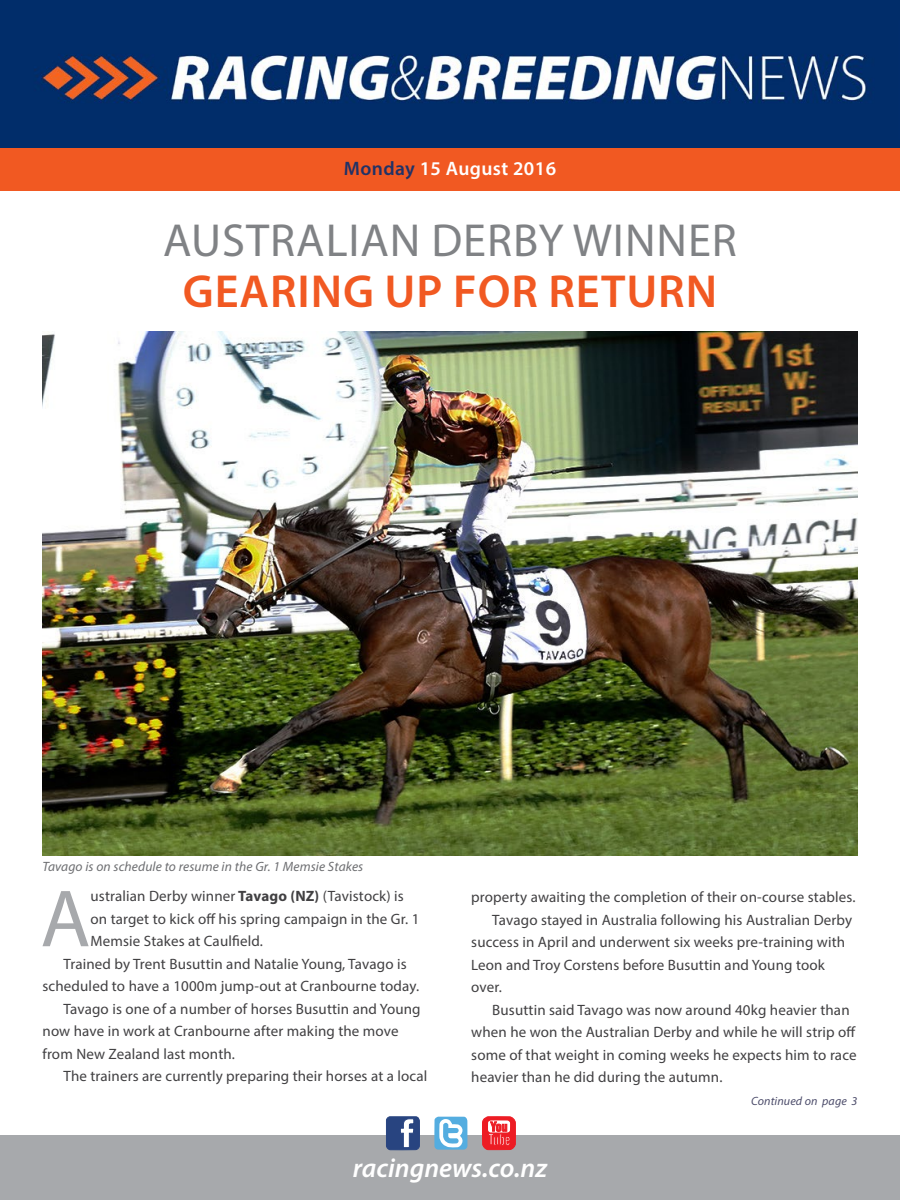
<style>
.page{position:relative;width:900px;height:1200px;background:#fff}
.page>*{position:absolute;margin:0;border:0;box-sizing:border-box;transform-origin:0 0}
.t1{font:81.75px "Myriad Pro";color:#a7a9ac}
.t2{font:46.5px "Myriad Pro";letter-spacing:.02em;color:#808285}
.t3{font:600 46.5px "Myriad Pro";letter-spacing:.02em;color:#f15922}
.t4{font:italic 600 27px "Myriad Pro";color:#fff}
.t5{font:600 19.5px "Myriad Pro";letter-spacing:.02em;color:#fff}
.t6{font:15px "Myriad Pro";letter-spacing:.01em;color:#414042}
.t7{font:italic 13.5px "Myriad Pro";letter-spacing:.01em;color:#6d6e71}
.t8{font:italic 12px "Myriad Pro";letter-spacing:.01em;color:#4d4d6b}
.s1{color:#203267}
.s2{font-weight:700}
</style>
<div class="page">
<div style="left:0;top:0;width:900px;height:159px;background:#012d6a"></div>
<img style="left:34px;top:54px;width:833px;height:49px">
<div style="left:0;top:148px;width:900px;height:43px;background:#f15922"></div>
<div style="left:0;top:1136px;width:900px;height:64px;background:#a7a9ac"></div>
<svg style="left:386px;top:1117px;width:34px;height:33px"></svg>
<svg style="left:434px;top:1117px;width:33px;height:33px"></svg>
<svg style="left:482px;top:1117px;width:34px;height:33px"></svg>
<img style="left:43px;top:332px;width:814px;height:523px">
<h3 class="t5" style="left:344px;top:156px;width:214px"><span class="s1">MONDAY</span> 15 AUGUST 2016</h3>
<h2 class="t2" style="left:163px;top:211px;width:575px">Australian Derby winner</h2>
<h2 class="t3" style="left:183px;top:262px;width:536px">GEARING UP FOR RETURN</h2>
<p class="t7" style="left:43px;top:858px;width:322px">Tavago is on schedule to resume in the Gr. 1 Memsie Stakes</p>
<h1 class="t1" style="left:40px;top:868px;width:52px">A</h1>
<p class="t6" style="left:91px;top:887px;width:315px">ustralian Derby winner <span class="s2">Tavago (NZ)</span> (Tavistock) is</p>
<p class="t6" style="left:91px;top:909px;width:330px">on target to kick off his spring campaign in the Gr. 1</p>
<p class="t6" style="left:91px;top:932px;width:174px">Memsie Stakes at Caulfield.</p>
<p class="t6" style="left:64px;top:954px;width:345px">Trained by Trent Busuttin and Natalie Young, Tavago is</p>
<p class="t6" style="left:43px;top:977px;width:378px">scheduled to have a 1000m jump-out at Cranbourne today.</p>
<p class="t6" style="left:64px;top:999px;width:359px">Tavago is one of a number of horses Busuttin and Young</p>
<p class="t6" style="left:43px;top:1022px;width:358px">now have in work at Cranbourne after making the move</p>
<p class="t6" style="left:43px;top:1044px;width:194px">from New Zealand last month.</p>
<p class="t6" style="left:64px;top:1067px;width:365px">The trainers are currently preparing their horses at a local</p>
<p class="t6" style="left:471px;top:888px;width:386px">property awaiting the completion of their on-course stables.</p>
<p class="t6" style="left:492px;top:910px;width:362px">Tavago stayed in Australia following his Australian Derby</p>
<p class="t6" style="left:471px;top:933px;width:375px">success in April and underwent six weeks pre-training with</p>
<p class="t6" style="left:471px;top:955px;width:355px">Leon and Troy Corstens before Busuttin and Young took</p>
<p class="t6" style="left:471px;top:978px;width:32px">over.</p>
<p class="t6" style="left:492px;top:1000px;width:359px">Busuttin said Tavago was now around 40kg heavier than</p>
<p class="t6" style="left:471px;top:1023px;width:386px">when he won the Australian Derby and while he will strip off</p>
<p class="t6" style="left:471px;top:1045px;width:387px">some of that weight in coming weeks he expects him to race</p>
<p class="t6" style="left:471px;top:1068px;width:253px">heavier than he did during the autumn.</p>
<p class="t8" style="left:751px;top:1094px;width:108px">Continued on page 3</p>
<h3 class="t4" style="left:353px;top:1150px;width:196px">racingnews.co.nz</h3>
</div>
